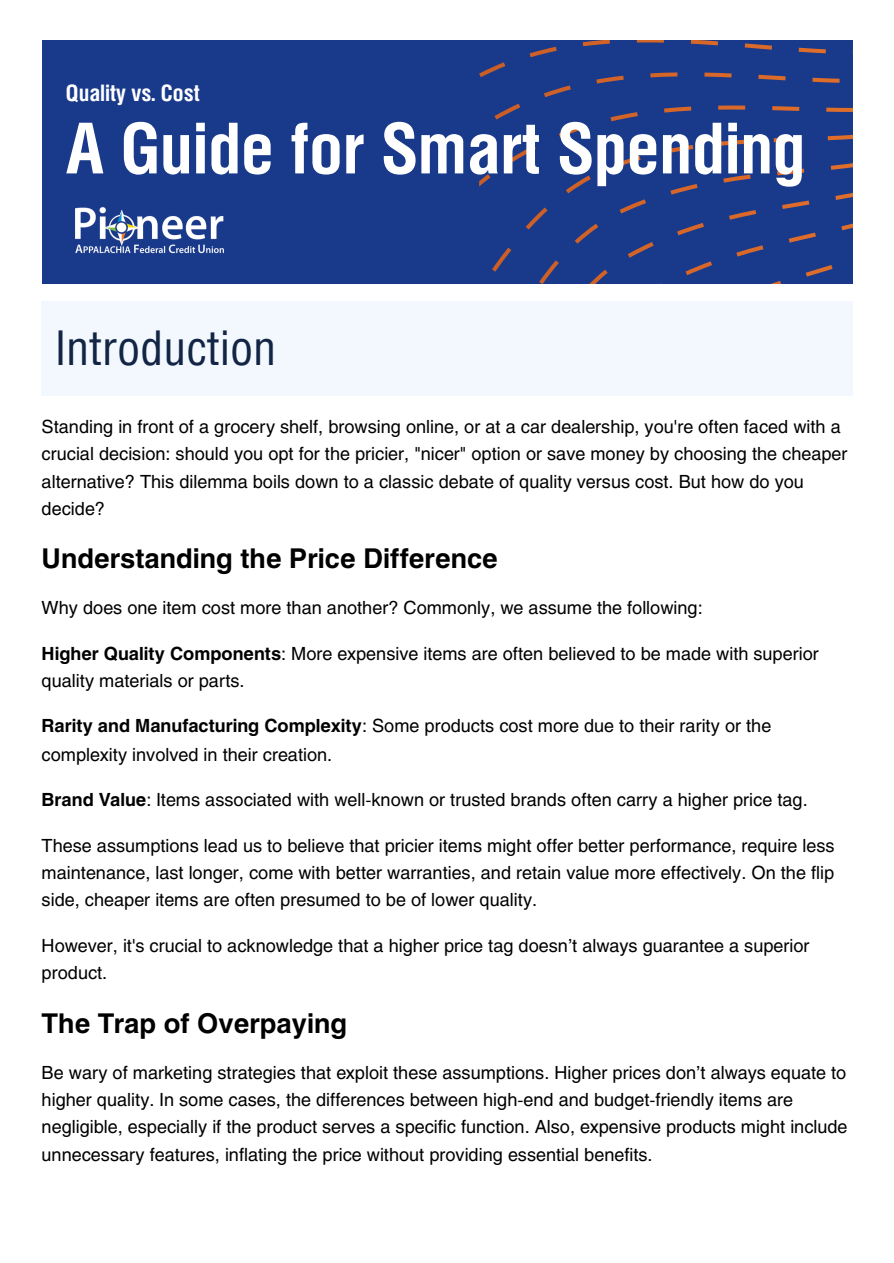
<style>
.page{position:relative;width:894px;height:1263px;background:#fff}
.page>*{position:absolute;margin:0;border:0;box-sizing:border-box;transform-origin:0 0}
.t1{font:700 70.2px "Helios Cond";color:#fff}
.t2{font:48px "Helios Cond";color:#132544}
.t3{font:700 27px "Helios";color:#000}
.t4{font:700 22.65px "Helios Cond";color:#fff}
.t5{font:18px/27.3px "Helios";color:#000}
.s1{font-weight:700}
</style>
<div class="page">
<div style="left:42px;top:40px;width:810px;height:244px;background:#19398a"></div>
<svg style="left:479px;top:40px;width:373px;height:243px"></svg>
<img style="left:75px;top:207px;width:149px;height:47px">
<img style="left:102px;top:208px;width:38px;height:38px">
<div style="left:42px;top:302px;width:810px;height:94px;background:#f3f8ff"></div>
<p class="t4" style="left:66px;top:77px;width:135px">Quality vs. Cost</p>
<p class="t1" style="left:66px;top:101px;width:740px">A Guide for Smart Spending</p>
<p class="t2" style="left:55px;top:318px;width:223px">Introduction</p>
<p class="t5" style="left:42px;top:413px;width:807px">Standing in front of a grocery shelf, browsing online, or at a car dealership, you're often faced with a crucial decision: should you opt for the pricier, "nicer" option or save money by choosing the cheaper alternative? This dilemma boils down to a classic debate of quality versus cost. But how do you decide?</p>
<h2 class="t3" style="left:42px;top:541px;width:457px">Understanding the Price Difference</h2>
<p class="t5" style="left:42px;top:594px;width:662px">Why does one item cost more than another? Commonly, we assume the following:</p>
<h3 class="t5" style="left:42px;top:640px;width:778px"><span class="s1">Higher Quality Components</span>: More expensive items are often believed to be made with superior quality materials or parts.</h3>
<h3 class="t5" style="left:42px;top:711px;width:731px;line-height:28.2px"><span class="s1">Rarity and Manufacturing Complexity</span>: Some products cost more due to their rarity or the complexity involved in their creation.</h3>
<h3 class="t5" style="left:42px;top:785px;width:767px"><span class="s1">Brand Value</span>: Items associated with well-known or trusted brands often carry a higher price tag.</h3>
<p class="t5" style="left:42px;top:831px;width:794px;text-align:justify">These assumptions lead us to believe that pricier items might offer better performance, require less maintenance, last longer, come with better warranties, and retain value more effectively. On the flip side, cheaper items are often presumed to be of lower quality.</p>
<p class="t5" style="left:42px;top:931px;width:769px">However, it's crucial to acknowledge that a higher price tag doesn’t always guarantee a superior product.</p>
<h2 class="t3" style="left:42px;top:1006px;width:307px">The Trap of Overpaying</h2>
<p class="t5" style="left:42px;top:1058px;width:807px">Be wary of marketing strategies that exploit these assumptions. Higher prices don’t always equate to higher quality. In some cases, the differences between high-end and budget-friendly items are negligible, especially if the product serves a specific function. Also, expensive products might include unnecessary features, inflating the price without providing essential benefits.</p>
</div>
